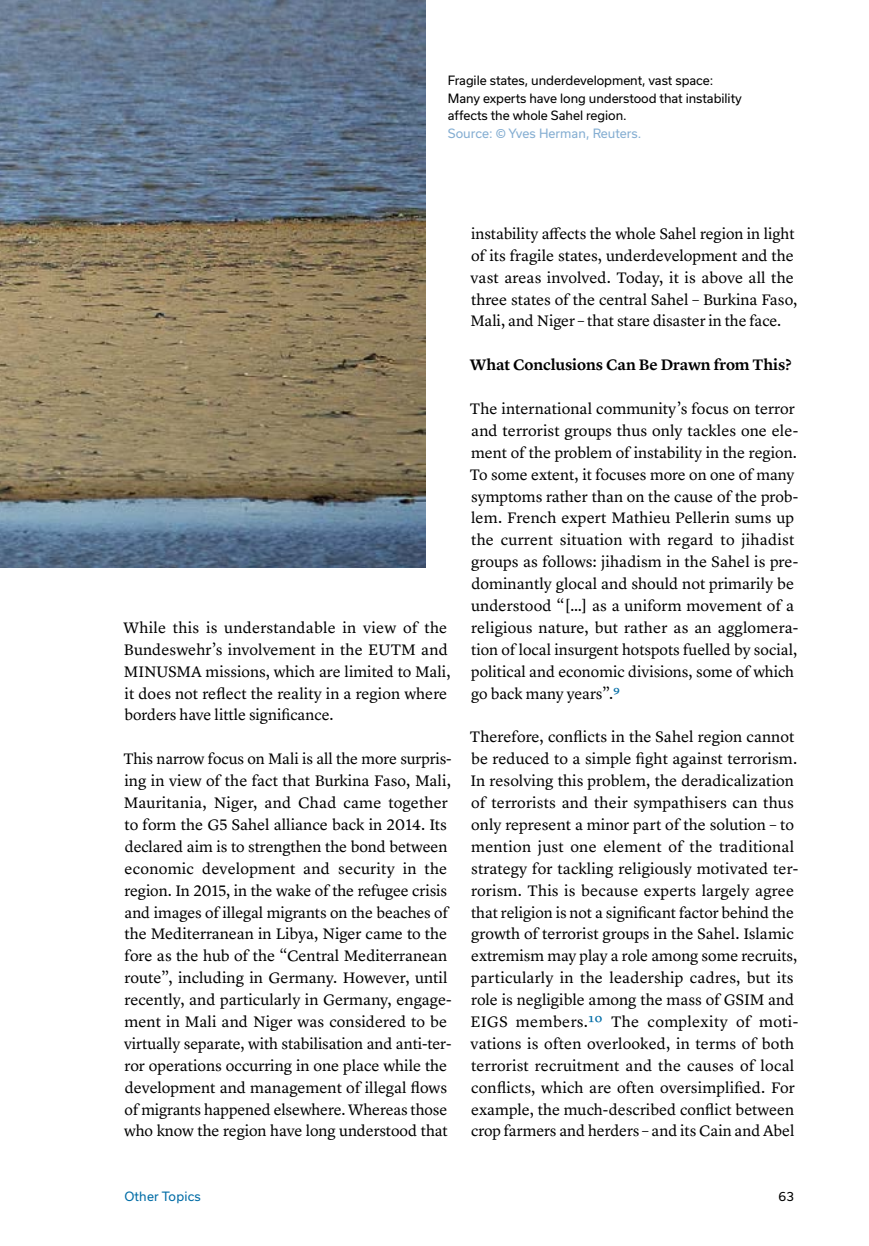
<style>
.page{position:relative;width:869px;height:1246px;background:#fff}
.page>*{position:absolute;margin:0;border:0;box-sizing:border-box;transform-origin:0 0}
.Paragraph{font:15.75px/21.9px "Lyon Text";color:#000}
.Header3{font:600 15.75px "Lyon Text";letter-spacing:-.005em;color:#000}
.t1{font:12.25px/17.5px "Usual";letter-spacing:-.005em;color:#000}
.t2{font:12.25px "Usual";letter-spacing:.015em;color:#006ca6}
.s1{color:#85aed2}
.s2{color:#006ca6}
</style>
<div class="page">
<img style="left:0;top:0;width:425px;height:567px">
<p class="t1" style="left:447px;top:72px;width:295px">Fragile states, underdevelopment, vast space:<br>Many experts have long understood that instability affects the whole Sahel region.<br><span class="s1">Source: © Yves Herman, Reuters.</span></p>
<p class="Paragraph" style="left:124px;top:615px;width:328px">While this is understandable in view of the Bundeswehr’s involvement in the EUTM and MINUSMA missions, which are limited to Mali, it does not reflect the reality in a region where borders have little significance.</p>
<p class="Paragraph" style="left:123px;top:746px;width:330px">This narrow focus on Mali is all the more surpris&shy;ing in view of the fact that Burkina Faso, Mali, Mauritania, Niger, and Chad came together to form the G5 Sahel alliance back in 2014. Its declared aim is to strengthen the bond between economic development and security in the region. In 2015, in the wake of the refugee crisis and images of illegal migrants on the beaches of the Mediterranean in Libya, Niger came to the fore as the hub of the “Central Mediterranean route”, including in Germany. However, until recently, and particularly in Germany, engage&shy;ment in Mali and Niger was considered to be virtually separate, with stabilisation and anti-ter&shy;ror operations occurring in one place while the development and management of illegal flows of migrants happened elsewhere. Whereas those who know the region have long understood that</p>
<p class="Paragraph" style="left:470px;top:221px;width:328px">instability affects the whole Sahel region in light of its fragile states, underdevelopment and the vast areas involved. Today, it is above all the three states of the central Sahel – Burkina Faso, Mali, and Niger – that stare disaster in the face.</p>
<p class="Header3" style="left:469px;top:353px;width:323px">What Conclusions Can Be Drawn from This?</p>
<p class="Paragraph" style="left:469px;top:396px;width:330px">The international community’s focus on terror and terrorist groups thus only tackles one ele&shy;ment of the problem of instability in the region.<br>To some extent, it focuses more on one of many symptoms rather than on the cause of the prob&shy;lem. French expert Mathieu Pellerin sums up the current situation with regard to jihadist groups as follows: jihadism in the Sahel is pre&shy;dominantly glocal and should not primarily be understood “[…] as a uniform movement of a religious nature, but rather as an agglomera&shy;tion of local insurgent hotspots fuelled by social, political and economic divisions, some of which go back many years”.<span class="s2">9</span></p>
<p class="Paragraph" style="left:469px;top:724px;width:330px">Therefore, conflicts in the Sahel region cannot be reduced to a simple fight against terrorism.<br>In resolving this problem, the deradicalization of terrorists and their sympathisers can thus only represent a minor part of the solution – to mention just one element of the traditional strategy for tackling religiously motivated ter&shy;rorism. This is because experts largely agree that religion is not a significant factor behind the growth of terrorist groups in the Sahel. Islamic extremism may play a role among some recruits, particularly in the leadership cadres, but its role is negligible among the mass of GSIM and EIGS members.<span class="s2">10</span> The complexity of moti&shy;vations is often overlooked, in terms of both terrorist recruitment and the causes of local conflicts, which are often oversimplified. For example, the much-described conflict between crop farmers and herders – and its Cain and Abel</p>
<p class="t2" style="left:124px;top:1188px;width:78px">Other Topics</p>
<p class="t1" style="left:778px;top:1186px;width:17px">63</p>
</div>
